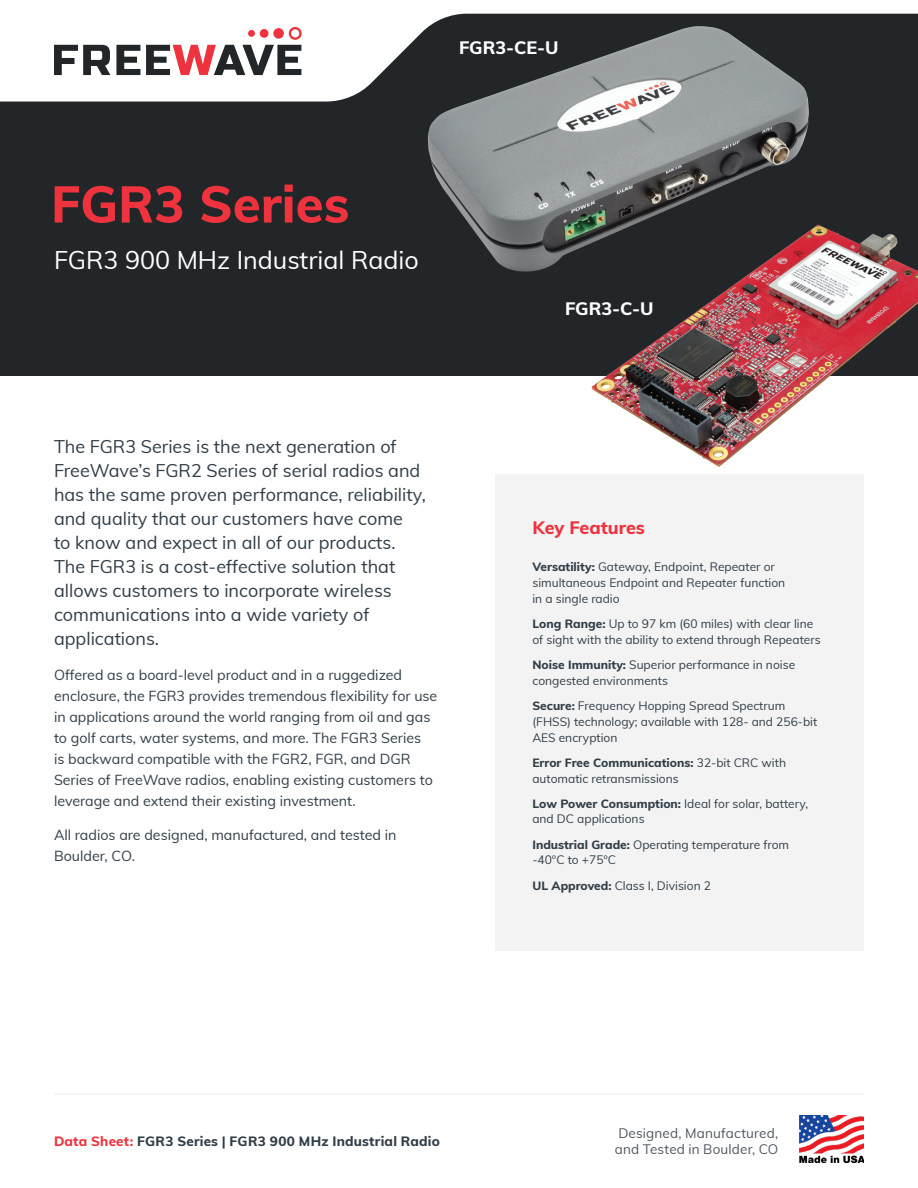
<style>
.page{position:relative;width:918px;height:1188px;background:#fff}
.page>*{position:absolute;margin:0;border:0;box-sizing:border-box;transform-origin:0 0}
.t1{font:800 51px "Muli";color:#ee333f}
.t2{font:25.05px "Muli";color:#fff}
.t3{font:18px/24px "Muli";color:#303d47}
.t4{font:800 18px "Muli";color:#fff}
.t5{font:800 18px "Muli";color:#ee333f}
.t6{font:14.25px/21px "Muli";color:#303d47}
.t7{font:800 13.5px "Muli";letter-spacing:.015em;color:#303d47}
.t8{font:13.5px/16.2px "Muli";letter-spacing:.01em;color:#50565f}
.t9{font:12px/15.8px "Muli";color:#303d47}
.s1{font-weight:800}
.s2{color:#ee333f}
</style>
<div class="page">
<hr style="left:54px;top:1094px;width:810px;height:1px;background:#ebebeb">
<img style="left:800px;top:1116px;width:64px;height:47px">
<div style="left:0;top:0;width:918px;height:376px;background:#222628"></div>
<svg style="left:0;top:0;width:918px;height:102px;fill:#fff"></svg>
<svg style="left:54px;top:45px;width:56px;height:30px"></svg>
<svg style="left:116px;top:45px;width:24px;height:30px"></svg>
<svg style="left:146px;top:27px;width:156px;height:48px"></svg>
<div style="left:496px;top:474px;width:368px;height:476px;background:#f3f3f3"></div>
<img style="left:428px;top:26px;width:381px;height:246px">
<img style="left:591px;top:225px;width:327px;height:242px">
<p class="t4" style="left:459px;top:34px;width:101px">FGR3-CE-U</p>
<p class="t1" style="left:51px;top:167px;width:300px">FGR3 Series</p>
<p class="t2" style="left:54px;top:242px;width:366px">FGR3 900 MHz Industrial Radio</p>
<p class="t3" style="left:54px;top:434px;width:374px">The FGR3 Series is the next generation of FreeWave’s FGR2 Series of serial radios and has the same proven performance, reliability, and quality that our customers have come<br>to know and expect in all of our products.<br>The FGR3 is a cost-effective solution that allows customers to incorporate wireless communications into a wide variety of applications.</p>
<p class="t6" style="left:54px;top:663px;width:385px">Offered as a board-level product and in a ruggedized enclosure, the FGR3 provides tremendous flexibility for use in applications around the world ranging from oil and gas to golf carts, water systems, and more. The FGR3 Series<br>is backward compatible with the FGR2, FGR, and DGR Series of FreeWave radios, enabling existing customers to leverage and extend their existing investment.</p>
<p class="t6" style="left:54px;top:824px;width:344px">All radios are designed, manufactured, and tested in<br>Boulder, CO.</p>
<p class="t4" style="left:565px;top:296px;width:90px">FGR3-C-U</p>
<p class="t5" style="left:532px;top:515px;width:114px">Key Features</p>
<p class="t9" style="left:532px;top:559px;width:254px"><span class="s1">Versatility:</span> Gateway, Endpoint, Repeater or simultaneous Endpoint and Repeater function in a single radio</p>
<p class="t9" style="left:532px;top:615px;width:290px"><span class="s1">Long Range:</span> Up to 97 km (60 miles) with clear line of sight with the ability to extend through Repeaters</p>
<p class="t9" style="left:532px;top:656px;width:264px"><span class="s1">Noise Immunity:</span> Superior performance in noise congested environments</p>
<p class="t9" style="left:532px;top:697px;width:286px"><span class="s1">Secure:</span> Frequency Hopping Spread Spectrum (FHSS) technology; available with 128- and 256-bit<br>AES encryption</p>
<p class="t9" style="left:532px;top:754px;width:255px"><span class="s1">Error Free Communications:</span> 32-bit CRC with automatic retransmissions</p>
<p class="t9" style="left:532px;top:795px;width:277px"><span class="s1">Low Power Consumption:</span> Ideal for solar, battery, and DC applications</p>
<p class="t9" style="left:532px;top:836px;width:258px"><span class="s1">Industrial Grade:</span> Operating temperature from -40°C to +75°C</p>
<p class="t9" style="left:532px;top:877px;width:180px"><span class="s1">UL Approved:</span> Class I, Division 2</p>
<p class="t7" style="left:54px;top:1131px;width:387px"><span class="s2">Data Sheet:</span> FGR3 Series | FGR3 900 MHz Industrial Radio</p>
<p class="t8" style="left:615px;top:1124px;width:165px">Designed, Manufactured, and Tested in Boulder, CO</p>
</div>
